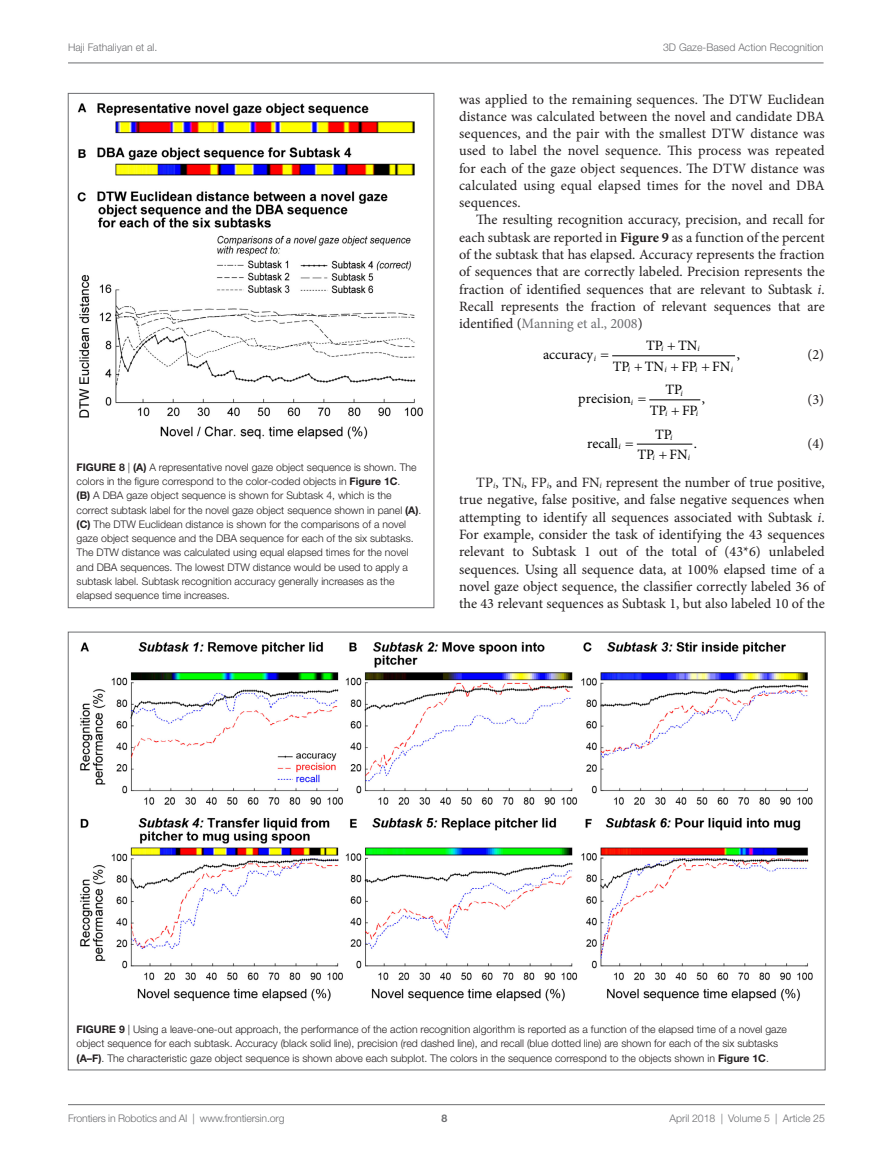
<style>
.page{position:relative;width:893px;height:1170px;background:#fff}
.page>*{position:absolute;margin:0;border:0;box-sizing:border-box;transform-origin:0 0}
.t1{font:14.25px/17.2px "Minion Pro";color:#231f20;text-align:justify}
.t2{font:14.25px/20.4px "Minion Pro";color:#000;text-align:center}
.t3{font:300 10.5px/14.2px "Helvetica Neue LT Std";color:#231f20}
.t4{font:300 10.5px "Helvetica Neue LT Std";color:#6c6d70}
.t5{font:700 10.5px "Helvetica Neue LT Std";color:#6c6d70}
.t6{font:italic 8.25px "Minion Pro";color:#000}
.s1{font-weight:700}
.s2{font-style:italic}
.s3{color:#6c6d70}
</style>
<div class="page">
<img style="left:80px;top:642px;width:733px;height:360px">
<img style="left:78px;top:103px;width:345px;height:336px">
<hr style="left:68px;top:63px;width:756px;height:1px;background:#6c6d70">
<hr style="left:68px;top:1104px;width:757px;height:1px;background:#6c6d70">
<hr style="left:612px;top:355px;width:123px;height:1px;background:#000">
<hr style="left:649px;top:399px;width:51px;height:1px;background:#000">
<hr style="left:637px;top:444px;width:55px;height:1px;background:#000">
<p class="t4" style="left:68px;top:41px;width:91px">Haji Fathaliyan et al.</p>
<p class="t4" style="left:663px;top:41px;width:162px">3D Gaze-Based Action Recognition</p>
<p class="t1" style="left:459px;top:90px;width:367px">was applied to the remaining sequences. The DTW Euclidean distance was calculated between the novel and candidate DBA sequences, and the pair with the smallest DTW distance was used to label the novel sequence. This process was repeated for each of the gaze object sequences. The DTW distance was calculated using equal elapsed times for the novel and DBA sequences.</p>
<p class="t1" style="left:459px;top:211px;width:367px;text-indent:17px">The resulting recognition accuracy, precision, and recall for each subtask are reported in <span class="s1">Figure 9</span> as a function of the percent of the subtask that has elapsed. Accuracy represents the fraction of sequences that are correctly labeled. Precision represents the fraction of identified sequences that are relevant to Subtask <span class="s2">i</span>.<br>Recall represents the fraction of relevant sequences that are identified (<span class="s3">Manning et al., 2008</span>)</p>
<p class="t2" style="left:543px;top:344px;width:51px">accuracy</p>
<p class="t2" style="left:613px;top:335px;width:119px">TP TN<br>TP TN FP FN</p>
<p class="t6" style="left:661px;top:343px;width:4px">i</p>
<p class="t6" style="left:697px;top:343px;width:4px">i</p>
<p class="t2" style="left:737px;top:344px;width:5px">,</p>
<p class="t1" style="left:807px;top:346px;width:18px">(2)</p>
<p class="t6" style="left:594px;top:352px;width:4px">i</p>
<p class="t6" style="left:628px;top:363px;width:4px">i</p>
<p class="t6" style="left:664px;top:363px;width:4px">i</p>
<p class="t6" style="left:695px;top:363px;width:4px">i</p>
<p class="t6" style="left:731px;top:363px;width:4px">i</p>
<p class="t3" style="left:77px;top:460px;width:346px"><span class="s1">Figure 8</span> | <span class="s1">(A)</span> A representative novel gaze object sequence is shown. The colors in the figure correspond to the color-coded objects in <span class="s1">Figure 1C</span>.<br><span class="s1">(B)</span> A DBA gaze object sequence is shown for Subtask 4, which is the correct subtask label for the novel gaze object sequence shown in panel <span class="s1">(A)</span>. <span class="s1">(C)</span> The DTW Euclidean distance is shown for the comparisons of a novel gaze object sequence and the DBA sequence for each of the six subtasks.<br>The DTW distance was calculated using equal elapsed times for the novel and DBA sequences. The lowest DTW distance would be used to apply a subtask label. Subtask recognition accuracy generally increases as the elapsed sequence time increases.</p>
<p class="t2" style="left:578px;top:388px;width:54px">precision</p>
<p class="t2" style="left:650px;top:379px;width:49px">TP<br>TP FP</p>
<p class="t6" style="left:680px;top:387px;width:4px">i</p>
<p class="t2" style="left:702px;top:388px;width:5px">,</p>
<p class="t1" style="left:807px;top:390px;width:18px">(3)</p>
<p class="t6" style="left:631px;top:396px;width:4px">i</p>
<p class="t6" style="left:665px;top:407px;width:4px">i</p>
<p class="t6" style="left:696px;top:407px;width:4px">i</p>
<p class="t2" style="left:587px;top:433px;width:32px">recall</p>
<p class="t2" style="left:637px;top:424px;width:52px">TP<br>TP FN</p>
<p class="t6" style="left:670px;top:431px;width:4px">i</p>
<p class="t2" style="left:694px;top:433px;width:5px">.</p>
<p class="t1" style="left:807px;top:434px;width:18px">(4)</p>
<p class="t1" style="left:459px;top:474px;width:367px;text-indent:17px">TP<sub>i</sub>, TN<sub>i</sub>, FP<sub>i</sub>, and FN<sub>i</sub> represent the number of true positive, true negative, false positive, and false negative sequences when attempting to identify all sequences associated with Subtask <span class="s2">i</span>.<br>For example, consider the task of identifying the 43 sequences relevant to Subtask 1 out of the total of (43*6) unlabeled sequences. Using all sequence data, at 100% elapsed time of a novel gaze object sequence, the classifier correctly labeled 36 of the 43 relevant sequences as Subtask 1, but also labeled 10 of the</p>
<p class="t6" style="left:618px;top:440px;width:4px">i</p>
<p class="t6" style="left:653px;top:452px;width:4px">i</p>
<p class="t6" style="left:688px;top:452px;width:4px">i</p>
<p class="t3" style="left:77px;top:1021px;width:712px"><span class="s1">Figure 9</span> | Using a leave-one-out approach, the performance of the action recognition algorithm is reported as a function of the elapsed time of a novel gaze object sequence for each subtask. Accuracy (black solid line), precision (red dashed line), and recall (blue dotted line) are shown for each of the six subtasks <span class="s1">(A–F)</span>. The characteristic gaze object sequence is shown above each subplot. The colors in the sequence correspond to the objects shown in <span class="s1">Figure 1C</span>.</p>
<p class="t4" style="left:68px;top:1111px;width:218px">Frontiers in Robotics and AI | www.frontiersin.org</p>
<p class="t4" style="left:670px;top:1111px;width:157px">April 2018 | Volume 5 | Article 25</p>
<p class="t5" style="left:441px;top:1111px;width:7px">8</p>
</div>
